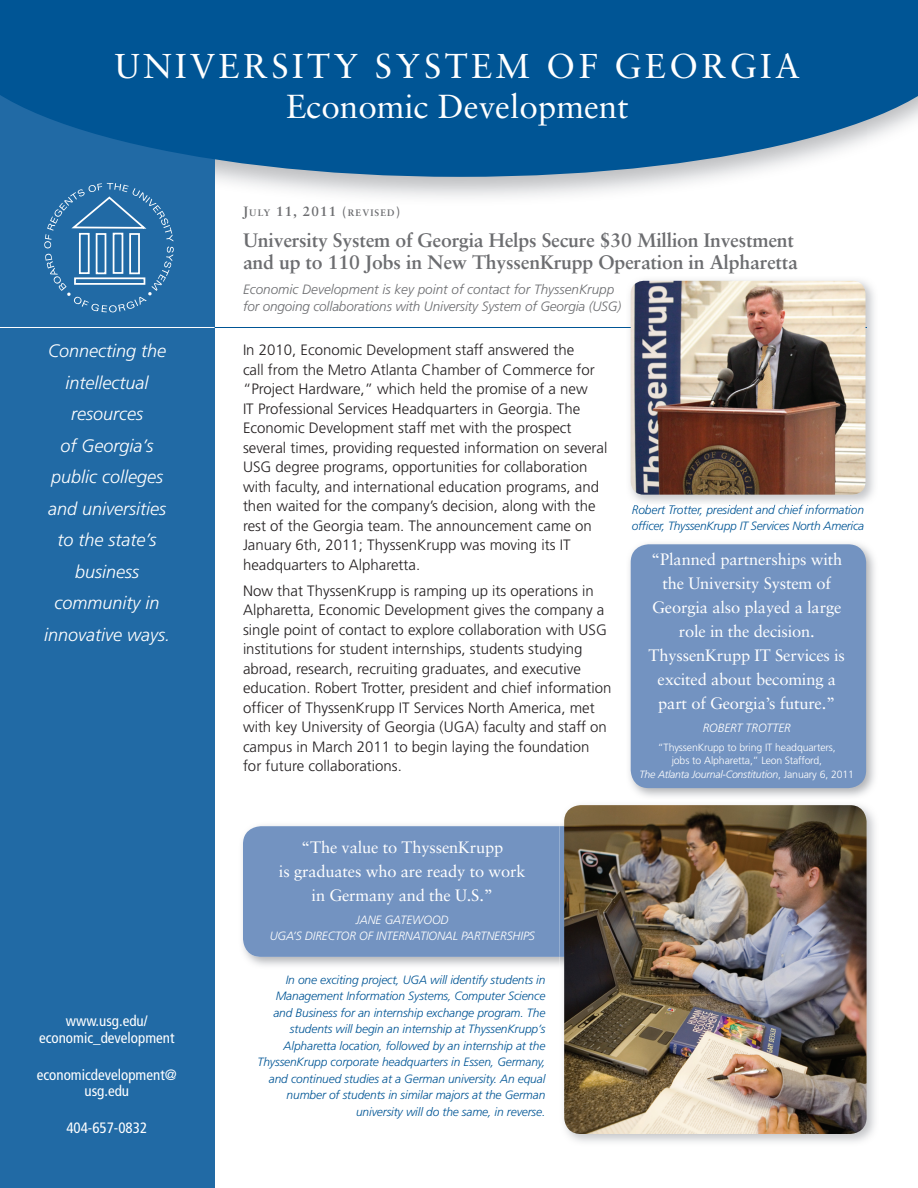
<style>
.page{position:relative;width:918px;height:1188px;background:#fff}
.page>*{position:absolute;margin:0;border:0;box-sizing:border-box;transform-origin:0 0}
.t1{font:34.5px "Sabon";letter-spacing:.1em;color:#fff}
.t2{font:33.3px "Sabon";color:#fff}
.t3{font:700 19.5px/22.5px "Sabon";letter-spacing:-.01em;color:#6c6d70}
.t4{font:italic 300 18px/31.5px "Frutiger";color:#fff;text-align:center}
.t5{font:16.5px/24px "Sabon";letter-spacing:-.01em;color:#fff;text-align:center}
.t6{font:300 15px/19.5px "Frutiger";color:#231f20}
.t7{font:condensed 15px/16.5px "Frutiger";color:#fff;text-align:center}
.t8{font:italic 300 13.5px/16.5px "Frutiger";letter-spacing:-.01em;color:#6c6d70}
.t9{font:700 13.5px "Sabon";letter-spacing:.08em;color:#6c6d70}
.t10{font:italic 300 12px/16.5px "Frutiger";letter-spacing:-.01em;color:#005595;text-align:right}
.t11{font:italic 300 12px/15.9px "Frutiger";letter-spacing:-.01em;color:#fff;text-align:center}
.t12{font:300 10.5px/13.5px "Frutiger";letter-spacing:-.01em;color:#fff;text-align:center}
.s1{font-size:9.45px}
.s2{font-style:italic}
</style>
<div class="page">
<hr style="left:214px;top:327px;width:652px;height:1px;background:#005595">
<img style="left:242px;top:825px;width:318px;height:141px">
<div style="left:243px;top:826px;width:343px;height:131px;background:#7393c1;border-radius:18px"></div>
<img style="left:629px;top:543px;width:246px;height:254px">
<div style="left:631px;top:544px;width:235px;height:244px;background:#7393c1;border-radius:18px"></div>
<img style="left:564px;top:805px;width:303px;height:329px">
<img style="left:630px;top:280px;width:244px;height:225px">
<img style="left:633px;top:505px;width:219px;height:2px">
<img style="left:631px;top:281px;width:235px;height:214px">
<div style="left:0;top:0;width:215px;height:1188px;background:#216aa5"></div>
<svg style="left:0;top:0;width:918px;height:177px;background:#12609b"></svg>
<svg style="left:44px;top:183px;width:130px;height:130px"></svg>
<hr style="left:0;top:327px;width:215px;height:1px;background:#fff">
<h1 class="t1" style="left:115px;top:46px;width:687px">UNIVERSITY SYSTEM OF GEORGIA</h1>
<h2 class="t2" style="left:286px;top:87px;width:344px">Economic Development</h2>
<p class="t4" style="left:44px;top:335px;width:127px">Connecting the intellectual resources<br>of Georgia’s public colleges and universities to the state’s business community in innovative ways.</p>
<p class="t7" style="left:39px;top:1013px;width:137px">www.usg.edu/ economic_development</p>
<p class="t7" style="left:37px;top:1066px;width:142px">economicdevelopment@ usg.edu</p>
<p class="t7" style="left:66px;top:1120px;width:82px">404-657-0832</p>
<p class="t9" style="left:243px;top:203px;width:159px">J<span class="s1">ULY</span> 11, 2011 (<span class="s1">REVISED</span>)</p>
<h3 class="t3" style="left:243px;top:228px;width:556px">University System of Georgia Helps Secure $30 Million Investment and up to 110 Jobs in New ThyssenKrupp Operation in Alpharetta</h3>
<p class="t8" style="left:243px;top:281px;width:380px">Economic Development is key point of contact for ThyssenKrupp for ongoing collaborations with University System of Georgia (USG)</p>
<p class="t6" style="left:243px;top:340px;width:366px">In 2010, Economic Development staff answered the<br>call from the Metro Atlanta Chamber of Commerce for “Project Hardware,” which held the promise of a new<br>IT Professional Services Headquarters in Georgia. The Economic Development staff met with the prospect several times, providing requested information on several USG degree programs, opportunities for collaboration with faculty, and international education programs, and then waited for the company’s decision, along with the rest of the Georgia team. The announcement came on January 6th, 2011; ThyssenKrupp was moving its IT headquarters to Alpharetta.</p>
<p class="t6" style="left:243px;top:581px;width:370px">Now that ThyssenKrupp is ramping up its operations in Alpharetta, Economic Development gives the company a single point of contact to explore collaboration with USG institutions for student internships, students studying abroad, research, recruiting graduates, and executive education. Robert Trotter, president and chief information officer of ThyssenKrupp IT Services North America, met with key University of Georgia (UGA) faculty and staff on campus in March 2011 to begin laying the foundation for future collaborations.</p>
<p class="t10" style="left:632px;top:501px;width:234px;text-align:left">Robert Trotter, president and chief information officer, ThyssenKrupp IT Services North America</p>
<p class="t5" style="left:649px;top:547px;width:198px">“Planned partnerships with the University System of<br>Georgia also played a large role in the decision.<br>ThyssenKrupp IT Services is excited about becoming a part of Georgia’s future.”</p>
<p class="t11" style="left:703px;top:720px;width:90px">ROBERT TROTTER</p>
<p class="t12" style="left:640px;top:740px;width:216px">“ThyssenKrupp to bring IT headquarters,<br>jobs to Alpharetta,” Leon Stafford,<br><span class="s2">The Atlanta Journal-Constitution</span>, January 6, 2011</p>
<p class="t5" style="left:279px;top:835px;width:248px">“The value to ThyssenKrupp<br>is graduates who are ready to work in Germany and the U.S.”</p>
<p class="t11" style="left:270px;top:912px;width:267px">JANE GATEWOOD<br>UGA’S DIRECTOR OF INTERNATIONAL PARTNERSHIPS</p>
<p class="t10" style="left:257px;top:971px;width:289px">In one exciting project, UGA will identify students in Management Information Systems, Computer Science and Business for an internship exchange program. The students will begin an internship at ThyssenKrupp’s Alpharetta location, followed by an internship at the ThyssenKrupp corporate headquarters in Essen, Germany, and continued studies at a German university. An equal number of students in similar majors at the German university will do the same, in reverse.</p>
</div>
